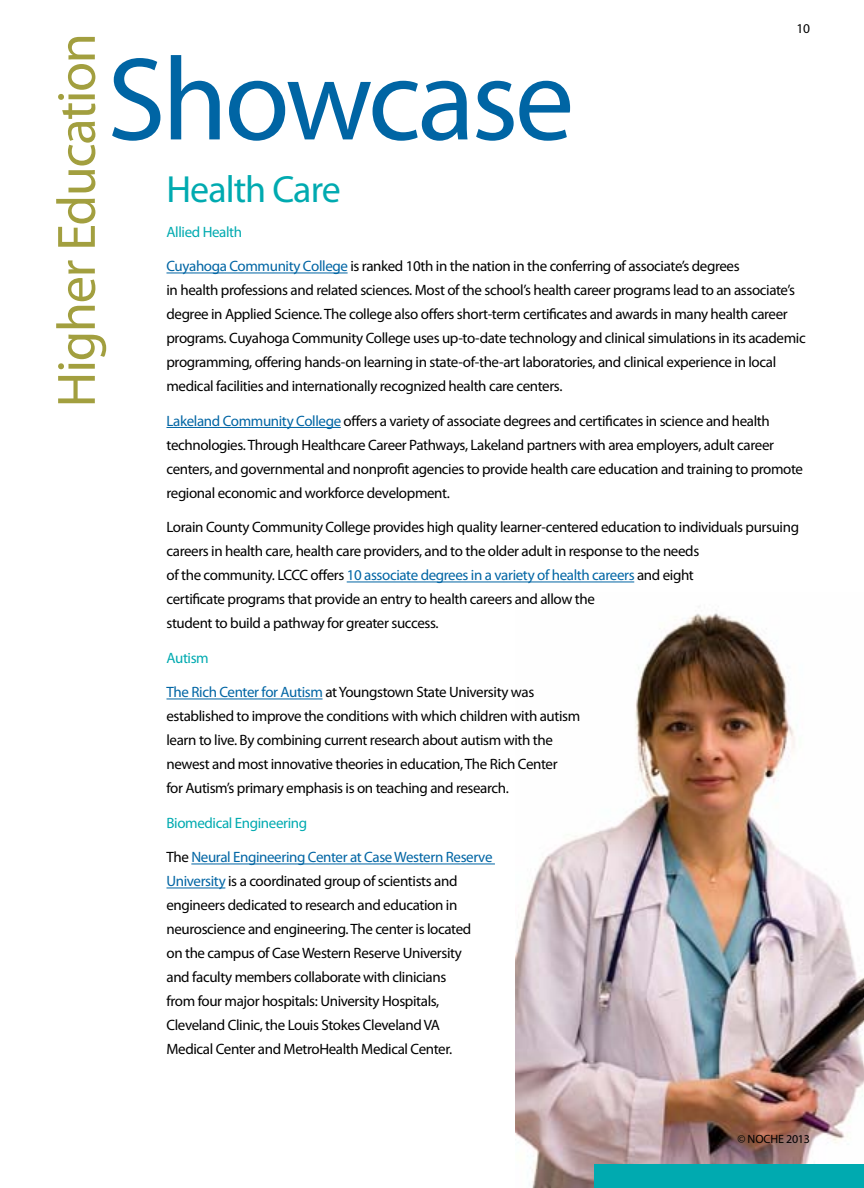
<style>
.page{position:relative;width:864px;height:1188px;background:#fff}
.page>*{position:absolute;margin:0;border:0;box-sizing:border-box;transform-origin:0 0}
.t1{font:118.8px "Myriad Pro";color:#0065a4}
.t2{font:54.45px "Myriad Pro";letter-spacing:-.025em;color:#a29f3f}
.t3{font:37.95px "Myriad Pro";color:#00aab0}
.t4{font:15px/24px "Myriad Pro";letter-spacing:-.025em;color:#000}
.t5{font:15px "Myriad Pro";letter-spacing:-.025em;color:#00aab0}
.t6{font:13.5px "Myriad Pro";color:#000}
.t7{font:12px "Myriad Pro";letter-spacing:-.025em;color:#000}
.s1{color:#0065a4}
</style>
<div class="page">
<img style="left:515px;top:610px;width:349px;height:578px">
<hr style="left:166px;top:273px;width:182px;height:1px;background:#0065a4">
<hr style="left:166px;top:427px;width:175px;height:1px;background:#0065a4">
<hr style="left:347px;top:582px;width:287px;height:1px;background:#0065a4">
<hr style="left:166px;top:699px;width:157px;height:1px;background:#0065a4">
<hr style="left:191px;top:864px;width:304px;height:1px;background:#0065a4">
<hr style="left:166px;top:888px;width:59px;height:1px;background:#0065a4">
<div style="left:594px;top:1164px;width:270px;height:24px;background:#00aab0"></div>
<p class="t6" style="left:796px;top:20px;width:15px">10</p>
<h2 class="t2" style="left:43px;top:407px;width:376px;rotate:-90deg">H igher Education</h2>
<h1 class="t1" style="left:107px;top:26px;width:469px">Showcase</h1>
<h3 class="t3" style="left:166px;top:166px;width:176px">Health Care</h3>
<p class="t5" style="left:166px;top:223px;width:77px">Allied Health</p>
<p class="t4" style="left:166px;top:254px;width:641px"><span class="s1">Cuyahoga Community College</span> is ranked 10th in the nation in the conferring of associate’s degrees<br>in health professions and related sciences. Most of the school’s health career programs lead to an associate’s degree in Applied Science. The college also offers short-term certificates and awards in many health career programs. Cuyahoga Community College uses up-to-date technology and clinical simulations in its academic programming, offering hands-on learning in state-of-the-art laboratories, and clinical experience in local medical facilities and internationally recognized health care centers.</p>
<p class="t4" style="left:167px;top:409px;width:638px"><span class="s1">Lakeland Community College</span> offers a variety of associate degrees and certificates in science and health technologies. Through Healthcare Career Pathways, Lakeland partners with area employers, adult career centers, and governmental and nonprofit agencies to provide health care education and training to promote regional economic and workforce development.</p>
<p class="t4" style="left:166px;top:515px;width:634px">Lorain County Community College provides high quality learner-centered education to individuals pursuing careers in health care, health care providers, and to the older adult in response to the needs<br>of the community. LCCC offers <span class="s1">10 associate degrees in a variety of health careers</span> and eight<br>certificate programs that provide an entry to health careers and allow the<br>student to build a pathway for greater success.</p>
<p class="t5" style="left:166px;top:649px;width:44px">Autism</p>
<p class="t4" style="left:166px;top:680px;width:415px"><span class="s1">The Rich Center for Autism</span> at Youngstown State University was established to improve the conditions with which children with autism learn to live. By combining current research about autism with the newest and most innovative theories in education, The Rich Center<br>for Autism’s primary emphasis is on teaching and research.</p>
<p class="t5" style="left:166px;top:814px;width:142px">Biomedical Engineering</p>
<p class="t4" style="left:166px;top:845px;width:328px">The <span class="s1">Neural Engineering Center at Case Western Reserve University</span> is a coordinated group of scientists and engineers dedicated to research and education in neuroscience and engineering. The center is located<br>on the campus of Case Western Reserve University<br>and faculty members collaborate with clinicians<br>from four major hospitals: University Hospitals, Cleveland Clinic, the Louis Stokes Cleveland VA<br>Medical Center and MetroHealth Medical Center.</p>
<p class="t7" style="left:737px;top:1132px;width:74px">© NOCHE 2013</p>
</div>
